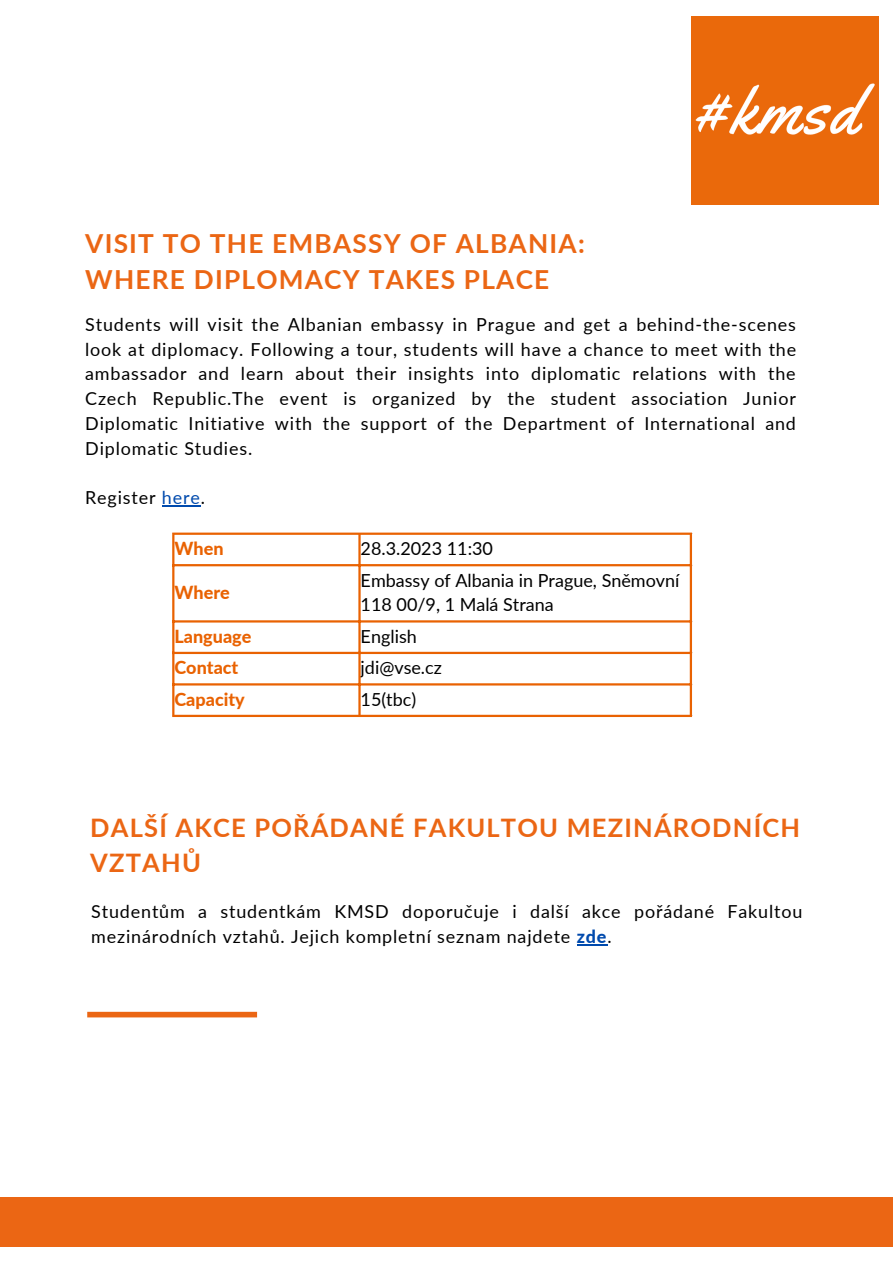
<style>
.page{position:relative;width:893px;height:1264px;background:#fff}
.page>*{position:absolute;margin:0;border:0;box-sizing:border-box;transform-origin:0 0}
.t1{font:700 26.25px/36px "Lato";letter-spacing:.045em;color:#eb6614}
.t2{font:700 25.5px/34.8px "Lato";letter-spacing:.045em;color:#eb6614}
.t3{font:18px/24.8px "Lato";letter-spacing:.045em;color:#000}
.t4{font:18px/24.8px "Lato";color:#000}
.t5{font:800 18px "Lato";color:#e96202}
.s1{color:#004aad}
.s2{font-weight:800;color:#004aad}
</style>
<div class="page">
<hr style="left:576px;top:944px;width:31px;height:1px;background:#004aad">
<div style="left:0;top:1197px;width:892px;height:49px;background:#eb6614"></div>
<div style="left:87px;top:1011px;width:170px;height:6px;background:#eb6614"></div>
<img style="left:691px;top:17px;width:187px;height:187px">
<hr style="left:162px;top:505px;width:39px;height:1px;background:#004aad">
<hr style="left:172px;top:535px;width:2px;height:179px;background:#e96202">
<hr style="left:358px;top:535px;width:2px;height:179px;background:#e96202">
<hr style="left:689px;top:535px;width:3px;height:179px;background:#e96202">
<hr style="left:172px;top:532px;width:520px;height:3px;background:#e96202">
<hr style="left:172px;top:564px;width:520px;height:2px;background:#e96202">
<hr style="left:172px;top:620px;width:520px;height:2px;background:#e96202">
<hr style="left:172px;top:651px;width:520px;height:3px;background:#e96202">
<hr style="left:172px;top:683px;width:520px;height:2px;background:#e96202">
<hr style="left:172px;top:714px;width:520px;height:3px;background:#e96202">
<h1 class="t1" style="left:85px;top:225px;width:501px">VISIT TO THE EMBASSY OF ALBANIA:<br>WHERE DIPLOMACY TAKES PLACE</h1>
<p class="t3" style="left:85px;top:311px;width:712px;text-align:justify">Students will visit the Albanian embassy in Prague and get a behind-the-scenes look at diplomacy. Following a tour, students will have a chance to meet with the ambassador and learn about their insights into diplomatic relations with the Czech Republic.The event is organized by the student association Junior Diplomatic Initiative with the support of the Department of International and Diplomatic Studies.</p>
<p class="t3" style="left:85px;top:484px;width:121px">Register <span class="s1">here</span>.</p>
<p class="t5" style="left:174px;top:537px;width:51px">When</p>
<p class="t4" style="left:360px;top:535px;width:134px">28.3.2023 11:30</p>
<p class="t5" style="left:174px;top:581px;width:57px">Where</p>
<p class="t4" style="left:360px;top:567px;width:320px">Embassy of Albania in Prague, Sněmovní<br>118 00/9, 1 Malá Strana</p>
<p class="t5" style="left:174px;top:625px;width:78px">Language</p>
<p class="t4" style="left:360px;top:623px;width:58px">English</p>
<p class="t5" style="left:174px;top:656px;width:65px">Contact</p>
<p class="t3" style="left:360px;top:655px;width:83px">jdi@vse.cz</p>
<p class="t5" style="left:174px;top:688px;width:72px">Capacity</p>
<p class="t3" style="left:360px;top:686px;width:57px">15(tbc)</p>
<h2 class="t2" style="left:90px;top:809px;width:711px">DALŠÍ AKCE POŘÁDANÉ FAKULTOU MEZINÁRODNÍCH<br>VZTAHŮ</h2>
<p class="t3" style="left:91px;top:898px;width:712px">Studentům a studentkám KMSD doporučuje i další akce pořádané Fakultou mezinárodních vztahů. Jejich kompletní seznam najdete <span class="s2">zde</span>.</p>
</div>
